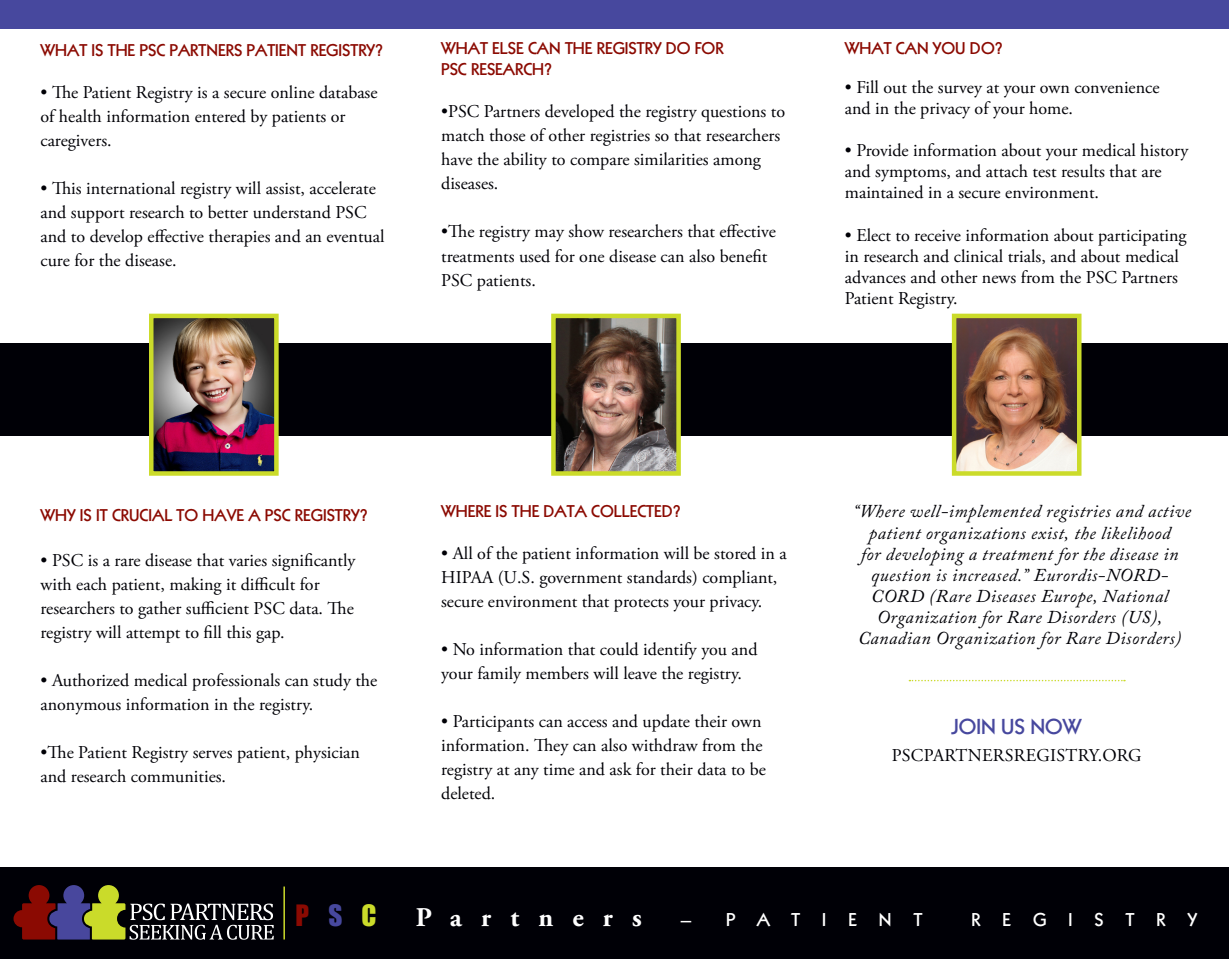
<style>
.page{position:relative;width:1229px;height:959px;background:#fff}
.page>*{position:absolute;margin:0;border:0;box-sizing:border-box;transform-origin:0 0}
.bodycopy{font:700 27px "Adobe Garamond Pro";letter-spacing:.71em;color:#fff}
.bodycopy-2{font:27px "Impact";color:#8b0a02}
.bodycopy-3{font:800 21px "Kabel";color:#47489e}
.bodycopy-4{font:18px/24px "Adobe Garamond Pro";color:#000006}
.bodycopy-5{font:italic 18px/21px "Adobe Caslon Pro";letter-spacing:.03em;color:#000006;text-align:center}
.bodycopy-6{font:800 18px "Kabel";letter-spacing:1.23em;color:#fff}
.bodycopy-7{font:800 16.5px "Kabel";color:#8b0a02}
.s1{color:#47489e}
.s2{color:#cbdb2a}
.s3{font-family:"Adobe Garamond Pro";font-weight:700;font-size:21px}
</style>
<div class="page">
<div style="left:0;top:867px;width:1228px;height:91px;background:#000006"></div>
<svg style="left:14px;top:885px;width:260px;height:54px"></svg>
<hr style="left:283px;top:886px;width:2px;height:53px;background:#cbdb2a">
<div style="left:0;top:0;width:1228px;height:29px;background:#47489e"></div>
<div style="left:1px;top:343px;width:1227px;height:93px;background:#000006"></div>
<img style="left:154px;top:319px;width:120px;height:152px">
<div style="left:149px;top:314px;width:130px;height:162px;border:4px solid #cbdb2a"></div>
<img style="left:556px;top:319px;width:120px;height:152px">
<div style="left:551px;top:314px;width:130px;height:162px;border:4px solid #cbdb2a"></div>
<img style="left:956px;top:319px;width:120px;height:152px">
<div style="left:951px;top:314px;width:130px;height:162px;border:4px solid #cbdb2a"></div>
<svg style="left:909px;top:680px;width:216px;height:1px"></svg>
<p class="bodycopy-7" style="left:40px;top:40px;width:295px">WHAT IS THE PSC PARTNERS PATI ENT REGISTR</p>
<p class="bodycopy-7" style="left:367px;top:40px;width:19px">Y?</p>
<p class="bodycopy-4" style="left:40px;top:80px;width:338px">• The Patient Registry is a secure online database of health information entered by patients or caregivers.</p>
<p class="bodycopy-4" style="left:40px;top:176px;width:345px">• This international registry will assist, accelerate and support research to better understand PSC and to develop effective therapies and an eventual cure for the disease.</p>
<p class="bodycopy-7" style="left:441px;top:39px;width:181px">WHAT ELS E CAN THE REGISTR</p>
<p class="bodycopy-7" style="left:653px;top:39px;width:61px">Y DO FOR</p>
<p class="bodycopy-7" style="left:441px;top:60px;width:113px">PSC RESEARCH?</p>
<p class="bodycopy-4" style="left:441px;top:100px;width:345px">•PSC Partners developed the registry questions to match those of other registries so that researchers have the ability to compare similarities among diseases.</p>
<p class="bodycopy-4" style="left:441px;top:220px;width:336px">•The registry may show researchers that effective treatments used for one disease can also benefit<br>PSC patients.</p>
<p class="bodycopy-7" style="left:845px;top:39px;width:160px">WHAT CAN YOU DO?</p>
<p class="bodycopy-4" style="left:845px;top:78px;width:316px;line-height:21px">• Fill out the survey at your own convenience and in the privacy of your home.</p>
<p class="bodycopy-4" style="left:845px;top:141px;width:345px;line-height:21px">• Provide information about your medical history and symptoms, and attach test results that are maintained in a secure environment.</p>
<p class="bodycopy-4" style="left:845px;top:225px;width:343px;line-height:21px">• Elect to receive information about participating in research and clinical trials, and about medical advances and other news from the PSC Partners Patient Registry.</p>
<p class="bodycopy-7" style="left:40px;top:505px;width:109px">WHY IS IT CRUCIAL</p>
<p class="bodycopy-7" style="left:177px;top:505px;width:144px">TO HAVE A PSC REGISTR</p>
<p class="bodycopy-7" style="left:351px;top:505px;width:19px">Y?</p>
<p class="bodycopy-4" style="left:40px;top:548px;width:317px">• PSC is a rare disease that varies significantly with each patient, making it difficult for researchers to gather sufficient PSC data. The registry will attempt to fill this gap.</p>
<p class="bodycopy-4" style="left:40px;top:668px;width:338px">• Authorized medical professionals can study the anonymous information in the registry.</p>
<p class="bodycopy-4" style="left:40px;top:740px;width:321px">•The Patient Registry serves patient, physician and research communities.</p>
<p class="bodycopy-7" style="left:441px;top:501px;width:126px">WHERE IS THE DATA</p>
<p class="bodycopy-7" style="left:591px;top:501px;width:11px">COLL</p>
<p class="bodycopy-7" style="left:630px;top:501px;width:53px">ECTED?</p>
<p class="bodycopy-4" style="left:441px;top:541px;width:347px">• All of the patient information will be stored in a<br>HIPAA (U.S. government standards) compliant, secure environment that protects your privacy.</p>
<p class="bodycopy-4" style="left:441px;top:637px;width:318px">• No information that could identify you and your family members will leave the registry.</p>
<p class="bodycopy-4" style="left:441px;top:709px;width:326px">• Participants can access and update their own information. They can also withdraw from the registry at any time and ask for their data to be deleted.</p>
<p class="bodycopy-5" style="left:853px;top:501px;width:339px">“Where well-implemented registries and active patient organizations exist, the likelihood<br>for developing a treatment for the disease in question is increased.” Eurordis-NORD-CORD (Rare Diseases Europe, National Organization for Rare Disorders (US), Canadian Organization for Rare Disorders)</p>
<p class="bodycopy-3" style="left:951px;top:714px;width:131px">JOIN US NOW</p>
<p class="bodycopy-4" style="left:891px;top:743px;width:12px">pscpar</p>
<p class="bodycopy-4" style="left:955px;top:743px;width:25px">tnersre</p>
<p class="bodycopy-4" style="left:1036px;top:743px;width:107px">gistry.org</p>
<p class="bodycopy-2" style="left:296px;top:894px;width:82px">P<span class="s1">S</span><span class="s2">C</span></p>
<p class="bodycopy" style="left:416px;top:902px;width:227px">Partners</p>
<p class="bodycopy-6" style="left:681px;top:909px;width:189px"><span class="s3">–</span> PATIEN</p>
<p class="bodycopy-6" style="left:913px;top:909px;width:10px">T</p>
<p class="bodycopy-6" style="left:971px;top:909px;width:40px">R E</p>
<p class="bodycopy-6" style="left:1033px;top:909px;width:166px">GISTRY</p>
</div>
